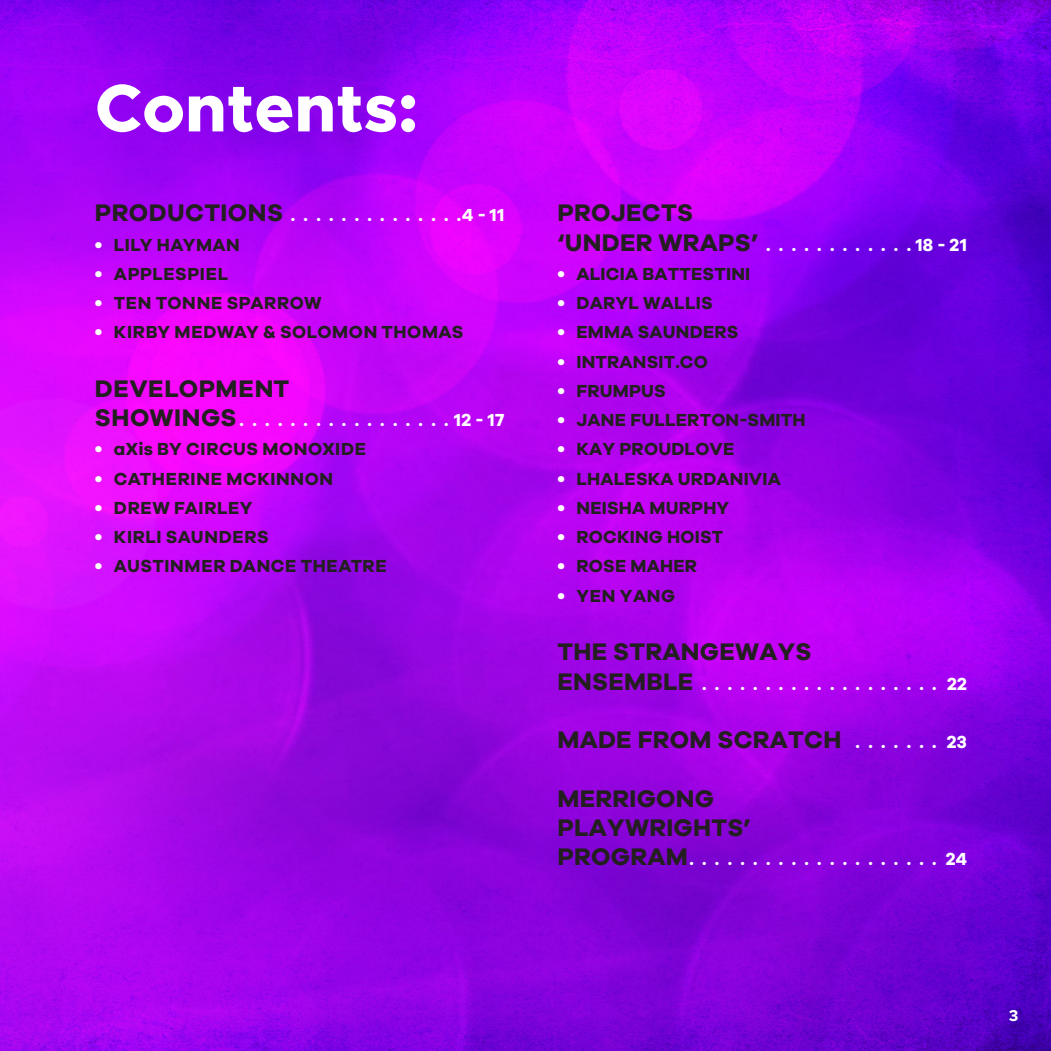
<style>
.page{position:relative;width:1051px;height:1051px;background:#fff}
.page>*{position:absolute;margin:0;border:0;box-sizing:border-box;transform-origin:0 0}
.artist{font:800 67.5px "Metropolis";color:#fff}
.t1{font:700 24.75px/29.2px "Galano Grotesque";letter-spacing:.01em;color:#231f20}
.t2{font:700 18px "Galano Grotesque";letter-spacing:.01em;color:#231f20}
.t3{font:700 18px "Galano Grotesque";letter-spacing:.01em;color:#fff}
.t4{font:700 18px "Galano Grotesque";letter-spacing:.03em;color:#231f20}
.t5{font:700 18px "Galano Grotesque";letter-spacing:.035em;color:#231f20}
.t6{font:700 15.75px "Metropolis";color:#fff}
.s1{color:#fff}
.s2{font-size:24.75px;color:#231f20}
</style>
<div class="page">
<img style="left:0;top:0;width:1051px;height:1051px">
<p class="artist" style="left:95px;top:65px;width:325px">Contents:</p>
<p class="t1" style="left:95px;top:198px;width:190px">PRODUCTIONS</p>
<p class="t3" style="left:462px;top:204px;width:44px">4 - 11</p>
<p class="t4" style="left:95px;top:233px;width:147px"><span class="s1">•</span> LILY HAYMAN</p>
<p class="t4" style="left:95px;top:263px;width:135px"><span class="s1">•</span> APPLESPIEL</p>
<p class="t5" style="left:95px;top:292px;width:228px"><span class="s1">•</span> TEN TONNE SPARROW</p>
<p class="t5" style="left:95px;top:321px;width:370px"><span class="s1">•</span> KIRBY MEDWAY &amp; SOLOMON THOMAS</p>
<p class="t1" style="left:95px;top:373px;width:196px">DEVELOPMENT</p>
<p class="t3" style="left:95px;top:409px;width:411px"><span class="s2">SHOWINGS</span> . . . . . . . . . . . . . . . . . 12 - 17</p>
<p class="t4" style="left:95px;top:438px;width:273px"><span class="s1">•</span> aXis BY CIRCUS MONOXIDE</p>
<p class="t5" style="left:95px;top:467px;width:240px"><span class="s1">•</span> CATHERINE MCKINNON</p>
<p class="t4" style="left:95px;top:497px;width:159px"><span class="s1">•</span> DREW FAIRLEY</p>
<p class="t5" style="left:95px;top:526px;width:175px"><span class="s1">•</span> KIRLI SAUNDERS</p>
<p class="t4" style="left:95px;top:555px;width:293px"><span class="s1">•</span> AUSTINMER DANCE THEATRE</p>
<p class="t1" style="left:557px;top:198px;width:137px">PROJECTS</p>
<p class="t3" style="left:557px;top:233px;width:411px"><span class="s2">‘UNDER WRAPS’</span> . . . . . . . . . . . . 18 - 21</p>
<p class="t2" style="left:557px;top:263px;width:194px"><span class="s1">•</span> ALICIA BATTESTINI</p>
<p class="t2" style="left:557px;top:292px;width:157px"><span class="s1">•</span> DARYL WALLIS</p>
<p class="t2" style="left:557px;top:321px;width:183px"><span class="s1">•</span> EMMA SAUNDERS</p>
<p class="t2" style="left:557px;top:350px;width:152px"><span class="s1">•</span> INTRANSIT.CO</p>
<p class="t2" style="left:557px;top:380px;width:110px"><span class="s1">•</span> FRUMPUS</p>
<p class="t2" style="left:557px;top:409px;width:250px"><span class="s1">•</span> JANE FULLERTON-SMITH</p>
<p class="t2" style="left:557px;top:438px;width:179px"><span class="s1">•</span> KAY PROUDLOVE</p>
<p class="t2" style="left:557px;top:467px;width:225px"><span class="s1">•</span> LHALESKA URDANIVIA</p>
<p class="t2" style="left:557px;top:497px;width:173px"><span class="s1">•</span> NEISHA MURPHY</p>
<p class="t2" style="left:557px;top:526px;width:167px"><span class="s1">•</span> ROCKING HOIST</p>
<p class="t2" style="left:557px;top:555px;width:141px"><span class="s1">•</span> ROSE MAHER</p>
<p class="t2" style="left:557px;top:584px;width:119px"><span class="s1">•</span> YEN YANG</p>
<p class="t1" style="left:557px;top:636px;width:255px">THE STRANGEWAYS<br>ENSEMBLE</p>
<p class="t3" style="left:947px;top:672px;width:21px">22</p>
<p class="t1" style="left:557px;top:724px;width:285px">MADE FROM SCRATCH</p>
<p class="t3" style="left:946px;top:731px;width:22px">23</p>
<p class="t1" style="left:557px;top:783px;width:158px">MERRIGONG</p>
<p class="t1" style="left:557px;top:812px;width:195px">PLAYWRIGHTS’</p>
<p class="t3" style="left:557px;top:848px;width:411px"><span class="s2">PROGRAM</span> . . . . . . . . . . . . . . . . . . . . 24</p>
<p class="t6" style="left:1008px;top:1005px;width:11px">3</p>
</div>
